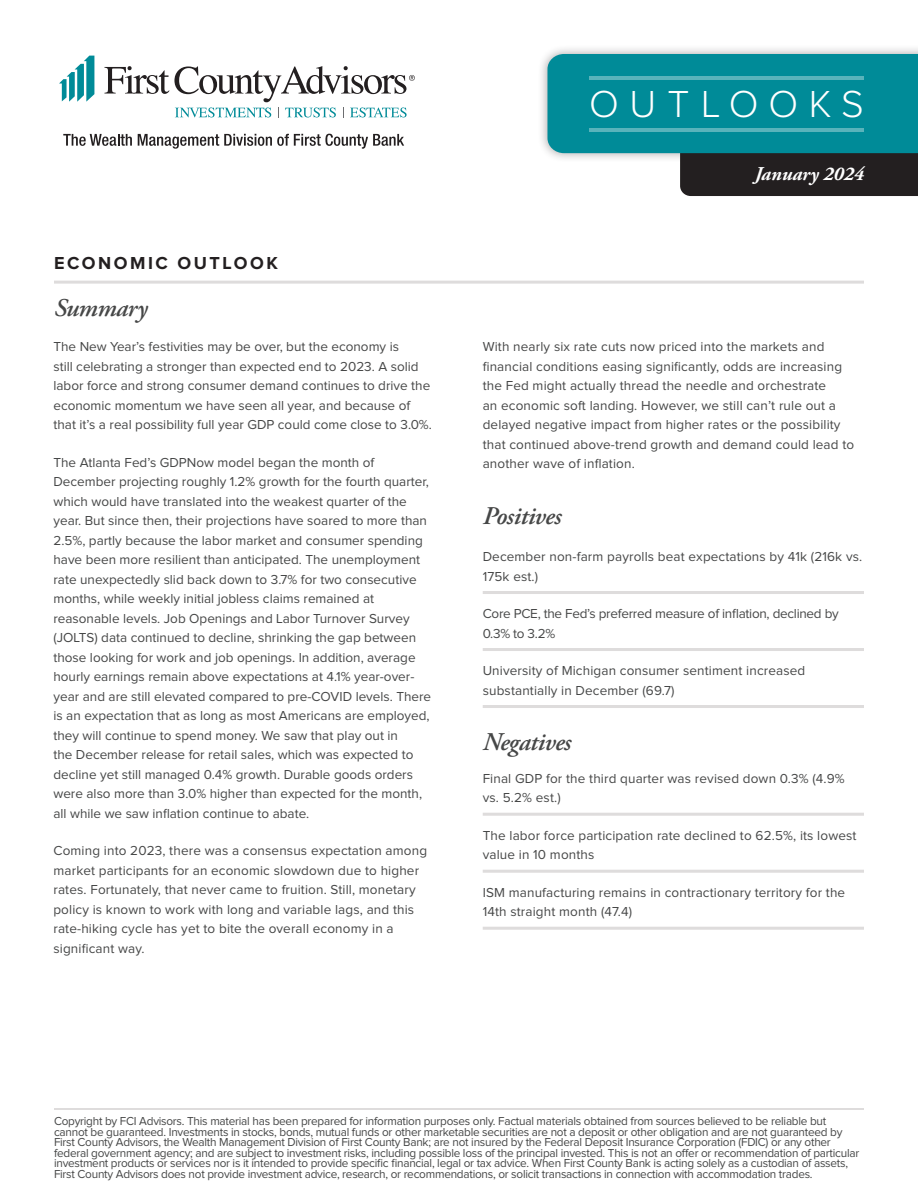
<style>
.page{position:relative;width:918px;height:1188px;background:#fff}
.page>*{position:absolute;margin:0;border:0;box-sizing:border-box;transform-origin:0 0}
.t1{font:300 39px "Proxima Nova";letter-spacing:.27em;color:#fff}
.bullets-square{font:italic 600 25.5px "Adobe Garamond Pro";letter-spacing:-.02em;color:#464747}
.palatino-main{font:italic 600 25.5px "Adobe Garamond Pro";letter-spacing:-.02em;color:#464747}
.t2{font:italic 700 19.5px "Adobe Garamond Pro";color:#fff}
.t3{font:700 18px "Proxima Nova";letter-spacing:.14em;color:#231f20}
.palatino-main-2{font:13.5px/19.5px "Proxima Nova";color:#464747}
.bullets-square-2{font:13.5px/19.5px "Proxima Nova";letter-spacing:.01em;color:#464747}
.bullets-square-3{font:13.5px/19.5px "Proxima Nova";letter-spacing:-.02em;color:#464747}
.t4{font:12px/10.5px "Proxima Nova";letter-spacing:-.02em;color:#464747}
</style>
<div class="page">
<div style="left:538px;top:44px;width:380px;height:119px;background:#231f20;opacity:.38"></div>
<svg style="left:547px;top:54px;width:371px;height:142px;background:#248993"></svg>
<hr style="left:590px;top:76px;width:274px;height:4px;background:#59b3bb">
<hr style="left:590px;top:128px;width:274px;height:4px;background:#59b3bb">
<div style="left:747px;top:163px;width:122px;height:28px;background:#231f20"></div>
<hr style="left:483px;top:591px;width:381px;height:3px;background:#dedcdc">
<hr style="left:483px;top:648px;width:381px;height:3px;background:#dedcdc">
<hr style="left:483px;top:705px;width:381px;height:3px;background:#dedcdc">
<hr style="left:483px;top:813px;width:381px;height:3px;background:#dedcdc">
<hr style="left:483px;top:870px;width:381px;height:3px;background:#dedcdc">
<hr style="left:483px;top:927px;width:381px;height:3px;background:#dedcdc">
<hr style="left:54px;top:281px;width:810px;height:3px;background:#dedcdc">
<hr style="left:54px;top:1108px;width:810px;height:2px;background:#dedcdc">
<svg style="left:59px;top:56px;width:35px;height:46px"></svg>
<svg style="left:104px;top:66px;width:311px;height:52px"></svg>
<svg style="left:63px;top:134px;width:69px;height:12px"></svg>
<svg style="left:138px;top:134px;width:266px;height:15px"></svg>
<h1 class="t1" style="left:589px;top:86px;width:276px">OUTLOOKS</h1>
<p class="t3" style="left:54px;top:254px;width:225px">ECONOMIC OUTLOOK</p>
<p class="bullets-square" style="left:54px;top:293px;width:95px">Summary</p>
<p class="palatino-main-2" style="left:53px;top:338px;width:380px">The New Year’s festivities may be over, but the economy is<br>still celebrating a stronger than expected end to 2023. A solid labor force and strong consumer demand continues to drive the economic momentum we have seen all year, and because of that it’s a real possibility full year GDP could come close to 3.0%.</p>
<p class="palatino-main-2" style="left:53px;top:453px;width:379px">The Atlanta Fed’s GDPNow model began the month of December projecting roughly 1.2% growth for the fourth quarter, which would have translated into the weakest quarter of the year. But since then, their projections have soared to more than 2.5%, partly because the labor market and consumer spending have been more resilient than anticipated. The unemployment rate unexpectedly slid back down to 3.7% for two consecutive months, while weekly initial jobless claims remained at reasonable levels. Job Openings and Labor Turnover Survey (JOLTS) data continued to decline, shrinking the gap between those looking for work and job openings. In addition, average hourly earnings remain above expectations at 4.1% year-over&shy;year and are still elevated compared to pre-COVID levels. There is an expectation that as long as most Americans are employed, they will continue to spend money. We saw that play out in<br>the December release for retail sales, which was expected to decline yet still managed 0.4% growth. Durable goods orders were also more than 3.0% higher than expected for the month, all while we saw inflation continue to abate.</p>
<p class="palatino-main-2" style="left:53px;top:842px;width:375px">Coming into 2023, there was a consensus expectation among market participants for an economic slowdown due to higher rates. Fortunately, that never came to fruition. Still, monetary policy is known to work with long and variable lags, and this rate-hiking cycle has yet to bite the overall economy in a significant way.</p>
<h3 class="t2" style="left:755px;top:162px;width:111px">January 2024</h3>
<p class="palatino-main-2" style="left:483px;top:338px;width:373px">With nearly six rate cuts now priced into the markets and financial conditions easing significantly, odds are increasing the Fed might actually thread the needle and orchestrate<br>an economic soft landing. However, we still can’t rule out a delayed negative impact from higher rates or the possibility that continued above-trend growth and demand could lead to another wave of inflation.</p>
<p class="palatino-main" style="left:483px;top:501px;width:80px">Positives</p>
<p class="bullets-square-2" style="left:483px;top:547px;width:381px">December non-farm payrolls beat expectations by 41k (216k vs.<br>175k est.)</p>
<p class="bullets-square-3" style="left:483px;top:604px;width:358px">Core PCE, the Fed’s preferred measure of inflation, declined by<br>0.3% to 3.2%</p>
<p class="bullets-square-2" style="left:483px;top:661px;width:324px">University of Michigan consumer sentiment increased substantially in December (69.7)</p>
<p class="bullets-square" style="left:483px;top:727px;width:90px">Negatives</p>
<p class="bullets-square-2" style="left:483px;top:769px;width:364px">Final GDP for the third quarter was revised down 0.3% (4.9% vs. 5.2% est.)</p>
<p class="bullets-square-2" style="left:483px;top:826px;width:375px">The labor force participation rate declined to 62.5%, its lowest value in 10 months</p>
<p class="bullets-square-2" style="left:483px;top:883px;width:364px">ISM manufacturing remains in contractionary territory for the<br>14th straight month (47.4)</p>
<p class="t4" style="left:54px;top:1117px;width:807px">Copyright by FCI Advisors. This material has been prepared for information purposes only. Factual materials obtained from sources believed to be reliable but cannot be guaranteed. Investments in stocks, bonds, mutual funds or other marketable securities are not a deposit or other obligation and are not guaranteed by First County Advisors, the Wealth Management Division of First County Bank; are not insured by the Federal Deposit Insurance Corporation (FDIC) or any other federal government agency; and are subject to investment risks, including possible loss of the principal invested. This is not an offer or recommendation of particular investment products or services nor is it intended to provide specific financial, legal or tax advice. When First County Bank is acting solely as a custodian of assets, First County Advisors does not provide investment advice, research, or recommendations, or solicit transactions in connection with accommodation trades.</p>
</div>
